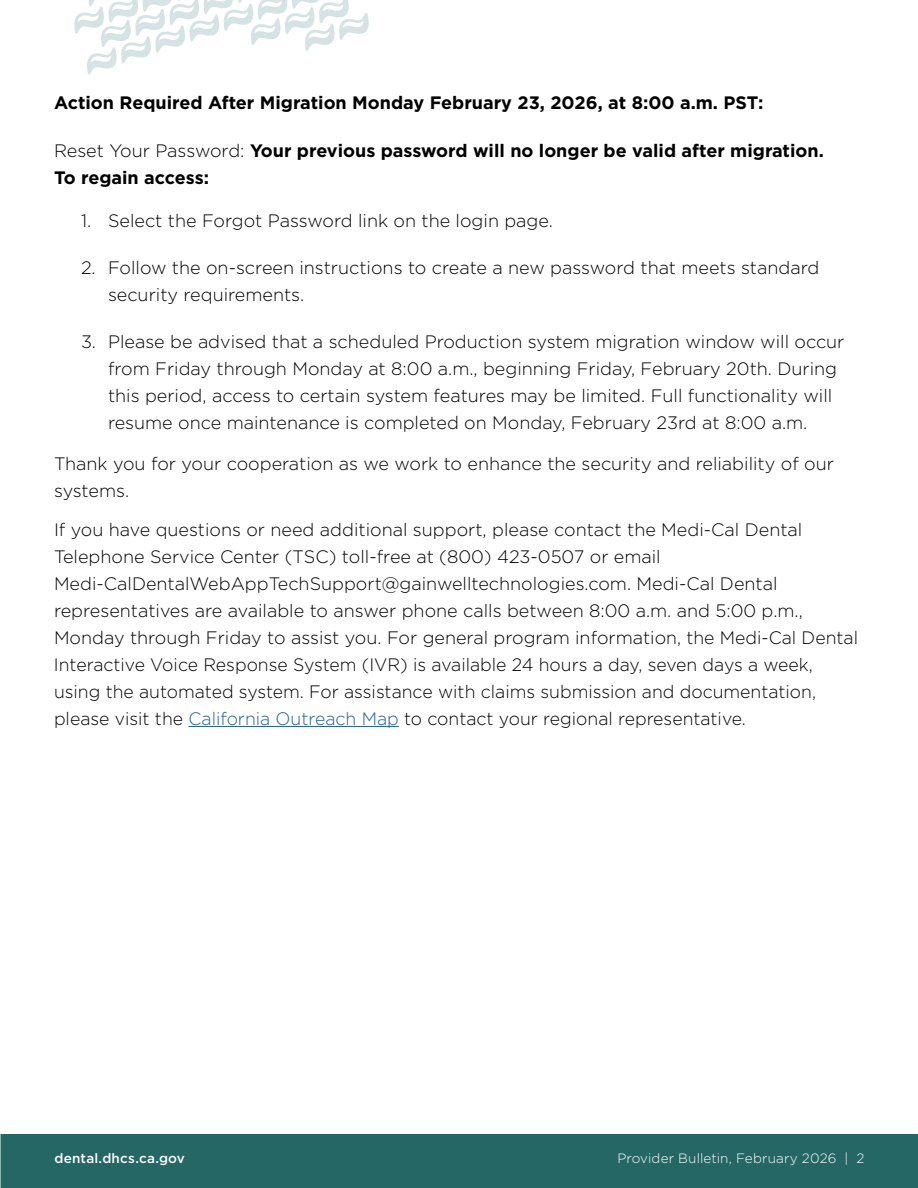
<style>
.page{position:relative;width:918px;height:1188px;background:#fff}
.page>*{position:absolute;margin:0;border:0;box-sizing:border-box;transform-origin:0 0}
.t1{font:300 18px/27px "Gotham";color:#000}
.t2{font:700 18px/27px "Gotham";color:#000}
.t3{font:300 13.5px "Gotham";letter-spacing:.01em;color:#fff}
.t4{font:500 13.5px "Gotham";letter-spacing:.015em;color:#fff}
.s1{font-weight:300}
.s2{color:#215e9e}
</style>
<div class="page">
<svg style="left:74px;top:0;width:295px;height:74px"></svg>
<div style="left:1px;top:1134px;width:917px;height:54px;background:#246764"></div>
<hr style="left:188px;top:726px;width:211px;height:1px;background:#215e9e">
<p class="t2" style="left:54px;top:89px;width:711px">Action Required After Migration Monday February 23, 2026, at 8:00 a.m. PST:</p>
<p class="t2" style="left:54px;top:137px;width:771px"><span class="s1">Reset Your Password:</span> Your previous password will no longer be valid after migration.<br>To regain access:</p>
<p class="t1" style="left:81px;top:206px;width:474px">1. Select the Forgot Password link on the login page.</p>
<p class="t1" style="left:108px;top:254px;width:713px;text-indent:-27px">2. Follow the on-screen instructions to create a new password that meets standard security requirements.</p>
<p class="t1" style="left:108px;top:328px;width:738px;text-indent:-27px">3. Please be advised that a scheduled Production system migration window will occur from Friday through Monday at 8:00 a.m., beginning Friday, February 20th. During this period, access to certain system features may be limited. Full functionality will resume once maintenance is completed on Monday, February 23rd at 8:00 a.m.</p>
<p class="t1" style="left:54px;top:449px;width:782px">Thank you for your cooperation as we work to enhance the security and reliability of our systems.</p>
<p class="t1" style="left:54px;top:515px;width:806px">If you have questions or need additional support, please contact the Medi-Cal Dental Telephone Service Center (TSC) toll-free at (800) 423-0507 or email Medi-CalDentalWebAppTechSupport@gainwelltechnologies.com. Medi-Cal Dental representatives are available to answer phone calls between 8:00 a.m. and 5:00 p.m., Monday through Friday to assist you. For general program information, the Medi-Cal Dental Interactive Voice Response System (IVR) is available 24 hours a day, seven days a week, using the automated system. For assistance with claims submission and documentation, please visit the <span class="s2">California Outreach Map</span> to contact your regional representative.</p>
<p class="t4" style="left:55px;top:1150px;width:132px">dental.dhcs.ca.gov</p>
<p class="t3" style="left:617px;top:1150px;width:249px">Provider Bulletin, February 2026 | 2</p>
</div>
